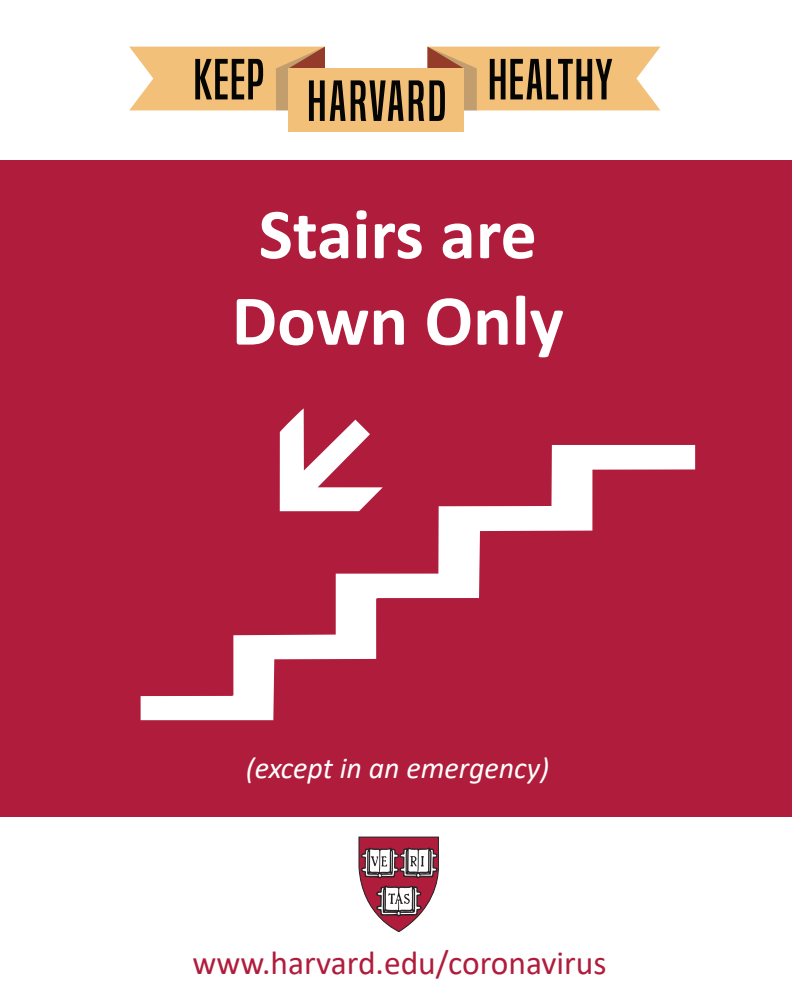
<style>
.page{position:relative;width:792px;height:1008px;background:#fff}
.page>*{position:absolute;margin:0;border:0;box-sizing:border-box;transform-origin:0 0}
.t1{font:700 72.05px/86.5px "Calibri";color:#fff;text-align:center}
.t2{font:33.45px "Calibri";color:#b01d3c}
.t3{font:italic 30px "Calibri";color:#fff}
</style>
<div class="page">
<div style="left:0;top:160px;width:792px;height:657px;background:#b01d3c"></div>
<svg style="left:359px;top:836px;width:80px;height:96px"></svg>
<svg style="left:141px;top:445px;width:554px;height:275px"></svg>
<svg style="left:280px;top:408px;width:103px;height:103px"></svg>
<svg style="left:129px;top:47px;width:532px;height:85px"></svg>
<h1 class="t1" style="left:232px;top:190px;width:334px">Stairs are<br>Down Only</h1>
<p class="t3" style="left:246px;top:747px;width:305px">(except in an emergency)</p>
<p class="t2" style="left:192px;top:940px;width:416px">www.harvard.edu/coronavirus</p>
</div>
